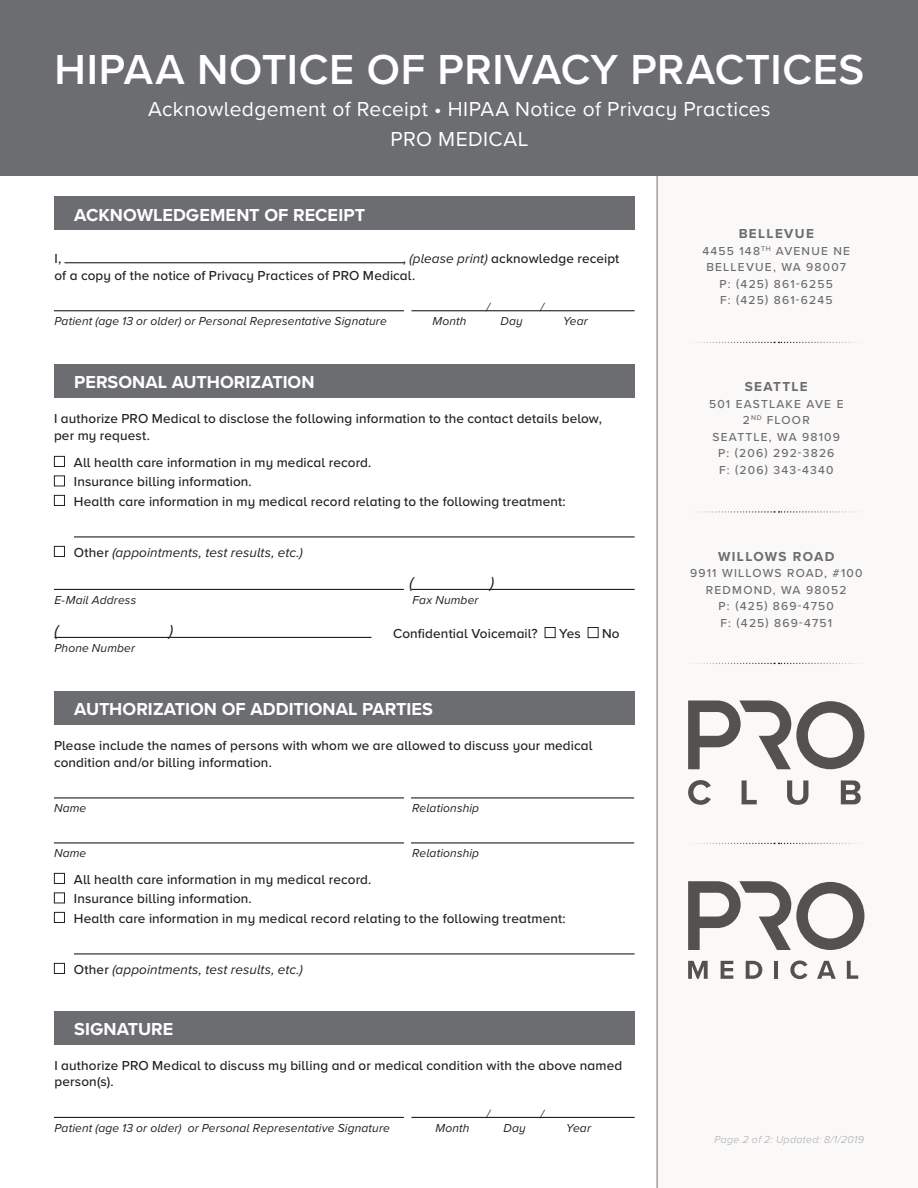
<style>
.page{position:relative;width:918px;height:1188px;background:#fff}
.page>*{position:absolute;margin:0;border:0;box-sizing:border-box;transform-origin:0 0}
.t1{font:600 43.5px "Proxima Nova A";letter-spacing:.015em;color:#fff}
.t2{font:21px "Proxima Nova A";letter-spacing:.015em;color:#fff}
.t3{font:700 18px "Proxima Nova A";letter-spacing:.005em;color:#fff}
.t4{font:italic 16.5px "Proxima Nova A";color:#231f20}
.t5{font:500 13.5px/16.5px "Proxima Nova A";letter-spacing:.01em;color:#231f20}
.t6{font:italic 13.5px "Proxima Nova A";letter-spacing:.005em;color:#231f20}
.t7{font:700 13.5px "Proxima Nova";letter-spacing:.1em;color:#6c6d70}
.t8{font:italic 12px "Proxima Nova A";letter-spacing:.01em;color:#231f20}
.t9{font:500 12px "Proxima Nova";letter-spacing:.1em;color:#6c6d70}
.t10{font:italic 300 10.5px "Proxima Nova A";letter-spacing:.035em;color:#a8a9ad}
.s1{font-weight:400;font-style:italic}
.s2{font-weight:500;font-style:normal}
</style>
<div class="page">
<svg style="left:656px;top:175px;width:262px;height:1013px"></svg>
<hr style="left:64px;top:262px;width:340px;height:1px;background:#231f20">
<hr style="left:54px;top:310px;width:350px;height:1px;background:#231f20">
<hr style="left:411px;top:310px;width:224px;height:1px;background:#231f20">
<div style="left:54px;top:197px;width:581px;height:33px;background:#6c6d70"></div>
<hr style="left:54px;top:1117px;width:350px;height:1px;background:#231f20">
<hr style="left:411px;top:1117px;width:224px;height:1px;background:#231f20">
<div style="left:54px;top:1011px;width:581px;height:33px;background:#6c6d70"></div>
<div style="left:0;top:0;width:918px;height:175px;background:#6c6d70"></div>
<svg style="left:688px;top:701px;width:176px;height:68px"></svg>
<svg style="left:688px;top:780px;width:23px;height:25px"></svg>
<svg style="left:742px;top:780px;width:15px;height:24px"></svg>
<svg style="left:787px;top:780px;width:21px;height:25px"></svg>
<svg style="left:841px;top:780px;width:20px;height:24px"></svg>
<svg style="left:688px;top:881px;width:176px;height:69px"></svg>
<svg style="left:688px;top:961px;width:20px;height:18px"></svg>
<svg style="left:721px;top:961px;width:12px;height:18px"></svg>
<svg style="left:746px;top:961px;width:16px;height:18px"></svg>
<hr style="left:774px;top:961px;width:4px;height:18px;background:#545151">
<svg style="left:790px;top:961px;width:17px;height:18px"></svg>
<svg style="left:817px;top:961px;width:19px;height:18px"></svg>
<svg style="left:847px;top:961px;width:11px;height:18px"></svg>
<svg style="left:690px;top:342px;width:173px;height:1px"></svg>
<svg style="left:690px;top:511px;width:173px;height:2px"></svg>
<svg style="left:690px;top:663px;width:173px;height:1px"></svg>
<svg style="left:690px;top:843px;width:173px;height:1px"></svg>
<div style="left:54px;top:691px;width:581px;height:33px;background:#6c6d70"></div>
<hr style="left:54px;top:797px;width:350px;height:1px;background:#231f20">
<hr style="left:411px;top:797px;width:223px;height:1px;background:#231f20">
<div style="left:54px;top:873px;width:11px;height:11px;border:1px solid #231f20"></div>
<div style="left:54px;top:892px;width:11px;height:11px;border:1px solid #231f20"></div>
<div style="left:54px;top:912px;width:11px;height:11px;border:1px solid #231f20"></div>
<hr style="left:74px;top:953px;width:561px;height:1px;background:#231f20">
<div style="left:54px;top:963px;width:11px;height:11px;border:1px solid #231f20"></div>
<hr style="left:54px;top:842px;width:350px;height:1px;background:#231f20">
<hr style="left:411px;top:842px;width:223px;height:1px;background:#231f20">
<hr style="left:54px;top:589px;width:350px;height:1px;background:#231f20">
<hr style="left:411px;top:589px;width:224px;height:1px;background:#231f20">
<div style="left:54px;top:364px;width:581px;height:34px;background:#6c6d70"></div>
<div style="left:54px;top:456px;width:11px;height:11px;border:1px solid #231f20"></div>
<div style="left:54px;top:476px;width:11px;height:10px;border:1px solid #231f20"></div>
<div style="left:54px;top:495px;width:11px;height:11px;border:1px solid #231f20"></div>
<hr style="left:74px;top:536px;width:561px;height:1px;background:#231f20">
<div style="left:54px;top:546px;width:11px;height:11px;border:1px solid #231f20"></div>
<hr style="left:54px;top:637px;width:318px;height:1px;background:#231f20">
<div style="left:545px;top:627px;width:11px;height:11px;border:1px solid #231f20"></div>
<div style="left:588px;top:627px;width:11px;height:11px;border:1px solid #231f20"></div>
<p class="t1" style="left:54px;top:37px;width:811px">HIPAA NOTICE OF PRIVACY PRACTICES</p>
<p class="t2" style="left:148px;top:93px;width:624px">Acknowledgement of Receipt • HIPAA Notice of Privacy Practices</p>
<p class="t2" style="left:390px;top:123px;width:140px">PRO MEDICAL</p>
<p class="t3" style="left:74px;top:201px;width:292px">ACKNOWLEDGEMENT OF RECEIPT</p>
<p class="t5" style="left:54px;top:250px;width:567px;text-indent:348px">, <span class="s1">(please print)</span> acknowledge receipt of a copy of the notice of Privacy Practices of PRO Medical.</p>
<p class="t8" style="left:54px;top:312px;width:334px">Patient (age 13 or older) or Personal Representative Signature</p>
<p class="t8" style="left:432px;top:312px;width:35px">Month</p>
<p class="t8" style="left:501px;top:312px;width:24px">Day</p>
<p class="t8" style="left:563px;top:312px;width:26px">Year</p>
<p class="t5" style="left:54px;top:250px;width:8px">I,</p>
<p class="t8" style="left:486px;top:298px;width:5px">/</p>
<p class="t8" style="left:540px;top:298px;width:5px">/</p>
<p class="t3" style="left:74px;top:368px;width:242px">PERSONAL AUTHORIZATION</p>
<p class="t5" style="left:54px;top:410px;width:549px">I authorize PRO Medical to disclose the following information to the contact details below, per my request.</p>
<p class="t5" style="left:74px;top:454px;width:299px">All health care information in my medical record.</p>
<p class="t5" style="left:74px;top:473px;width:179px">Insurance billing information.</p>
<p class="t5" style="left:74px;top:493px;width:493px">Health care information in my medical record relating to the following treatment:</p>
<p class="t6" style="left:74px;top:542px;width:230px"><span class="s2">Other</span> (appointments, test results, etc.)</p>
<p class="t4" style="left:409px;top:571px;width:6px">(</p>
<p class="t4" style="left:490px;top:571px;width:6px">)</p>
<p class="t8" style="left:54px;top:591px;width:83px">E-Mail Address</p>
<p class="t8" style="left:413px;top:591px;width:68px">Fax Number</p>
<p class="t4" style="left:54px;top:619px;width:6px">(</p>
<p class="t4" style="left:169px;top:619px;width:6px">)</p>
<p class="t5" style="left:393px;top:625px;width:146px">Confidential Voicemail?</p>
<p class="t5" style="left:559px;top:625px;width:23px">Yes</p>
<p class="t5" style="left:602px;top:625px;width:19px">No</p>
<p class="t8" style="left:54px;top:639px;width:82px">Phone Number</p>
<p class="t3" style="left:74px;top:695px;width:360px">AUTHORIZATION OF ADDITIONAL PARTIES</p>
<p class="t5" style="left:54px;top:737px;width:540px">Please include the names of persons with whom we are allowed to discuss your medical condition and/or billing information.</p>
<p class="t8" style="left:54px;top:799px;width:34px">Name</p>
<p class="t8" style="left:412px;top:799px;width:69px">Relationship</p>
<p class="t8" style="left:54px;top:844px;width:34px">Name</p>
<p class="t8" style="left:412px;top:844px;width:69px">Relationship</p>
<p class="t5" style="left:74px;top:871px;width:299px">All health care information in my medical record.</p>
<p class="t5" style="left:74px;top:890px;width:179px">Insurance billing information.</p>
<p class="t5" style="left:74px;top:910px;width:493px">Health care information in my medical record relating to the following treatment:</p>
<p class="t6" style="left:74px;top:959px;width:230px"><span class="s2">Other</span> (appointments, test results, etc.)</p>
<p class="t3" style="left:74px;top:1015px;width:101px">SIGNATURE</p>
<p class="t5" style="left:54px;top:1057px;width:569px">I authorize PRO Medical to discuss my billing and or medical condition with the above named person(s).</p>
<p class="t8" style="left:54px;top:1119px;width:337px">Patient (age 13 or older) or Personal Representative Signature</p>
<p class="t8" style="left:436px;top:1119px;width:35px">Month</p>
<p class="t8" style="left:504px;top:1119px;width:24px">Day</p>
<p class="t8" style="left:566px;top:1119px;width:26px">Year</p>
<p class="t8" style="left:486px;top:1105px;width:5px">/</p>
<p class="t8" style="left:540px;top:1105px;width:5px">/</p>
<p class="t7" style="left:739px;top:224px;width:77px">BELLEVUE</p>
<p class="t9" style="left:702px;top:242px;width:149px">4455 148<sup>TH</sup> AVENUE NE</p>
<p class="t9" style="left:706px;top:258px;width:141px">BELLEVUE, WA 98007</p>
<p class="t9" style="left:720px;top:275px;width:115px">P: (425) 861-6255</p>
<p class="t9" style="left:720px;top:291px;width:114px">F: (425) 861-6245</p>
<p class="t7" style="left:745px;top:377px;width:65px">SEATTLE</p>
<p class="t9" style="left:709px;top:395px;width:136px">501 EASTLAKE AVE E</p>
<p class="t9" style="left:743px;top:411px;width:68px">2<sup>ND</sup> FLOOR</p>
<p class="t9" style="left:713px;top:428px;width:129px">SEATTLE, WA 98109</p>
<p class="t9" style="left:718px;top:444px;width:118px">P: (206) 292-3826</p>
<p class="t9" style="left:719px;top:461px;width:116px">F: (206) 343-4340</p>
<p class="t7" style="left:718px;top:546px;width:118px">WILLOWS ROAD</p>
<p class="t9" style="left:690px;top:564px;width:174px">9911 WILLOWS ROAD, #100</p>
<p class="t9" style="left:706px;top:581px;width:142px">REDMOND, WA 98052</p>
<p class="t9" style="left:719px;top:597px;width:117px">P: (425) 869-4750</p>
<p class="t9" style="left:720px;top:614px;width:113px">F: (425) 869-4751</p>
<p class="t10" style="left:715px;top:1132px;width:151px">Page 2 of 2: Updated: 8/1/2019</p>
</div>
